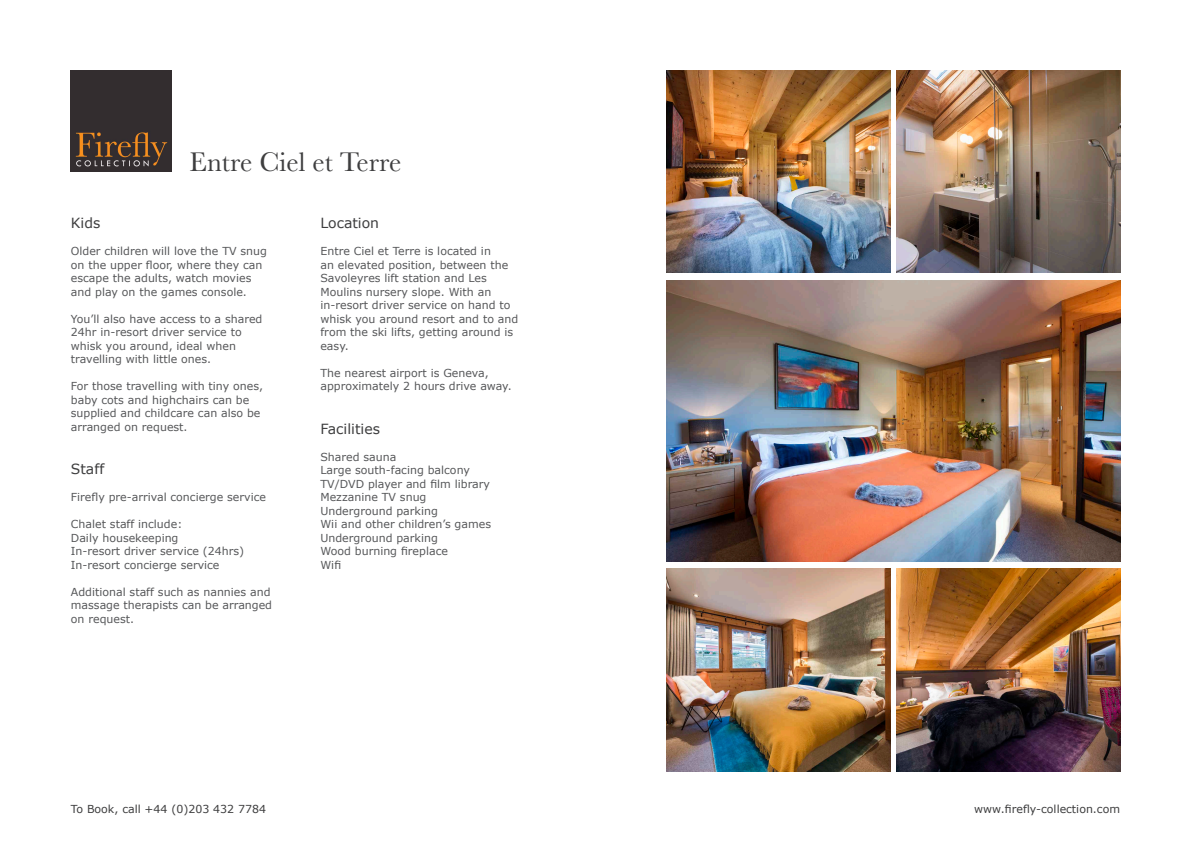
<style>
.page{position:relative;width:1191px;height:842px;background:#fff}
.page>*{position:absolute;margin:0;border:0;box-sizing:border-box;transform-origin:0 0}
.t1{font:28px "Baskerville";color:#3e3e3f}
.t2{font:14px "Verdana";color:#3e3e3f}
.t3{font:11px/13.5px "Verdana";color:#57585a}
.t4{font:11px "Verdana";color:#3e3e3f}
</style>
<div class="page">
<img style="left:71px;top:71px;width:101px;height:101px">
<img style="left:896px;top:71px;width:224px;height:201px">
<img style="left:666px;top:71px;width:224px;height:201px">
<img style="left:896px;top:568px;width:224px;height:203px">
<img style="left:666px;top:568px;width:224px;height:203px">
<img style="left:666px;top:281px;width:454px;height:280px">
<p class="t1" style="left:190px;top:145px;width:213px">Entre Ciel et Terre</p>
<p class="t2" style="left:71px;top:214px;width:31px">Kids</p>
<p class="t3" style="left:71px;top:244px;width:198px">Older children will love the TV snug on the upper floor, where they can escape the adults, watch movies and play on the games console.</p>
<p class="t3" style="left:71px;top:312px;width:193px">You’ll also have access to a shared<br>24hr in-resort driver service to whisk you around, ideal when travelling with little ones.</p>
<p class="t3" style="left:71px;top:379px;width:194px">For those travelling with tiny ones, baby cots and highchairs can be supplied and childcare can also be arranged on request.</p>
<p class="t2" style="left:71px;top:460px;width:35px">Staff</p>
<p class="t3" style="left:71px;top:491px;width:197px">Firefly pre-arrival concierge service</p>
<p class="t3" style="left:71px;top:518px;width:113px">Chalet staff include:</p>
<p class="t3" style="left:71px;top:531px;width:109px">Daily housekeeping</p>
<p class="t3" style="left:71px;top:545px;width:175px">In-resort driver service (24hrs)</p>
<p class="t3" style="left:71px;top:558px;width:150px">In-resort concierge service</p>
<p class="t3" style="left:71px;top:585px;width:203px">Additional staff such as nannies and massage therapists can be arranged on request.</p>
<p class="t2" style="left:320px;top:214px;width:60px">Location</p>
<p class="t3" style="left:320px;top:244px;width:199px">Entre Ciel et Terre is located in<br>an elevated position, between the<br>Savoleyres lift station and Les<br>Moulins nursery slope. With an in-resort driver service on hand to whisk you around resort and to and from the ski lifts, getting around is easy.</p>
<p class="t3" style="left:320px;top:366px;width:193px">The nearest airport is Geneva, approximately 2 hours drive away.</p>
<p class="t2" style="left:320px;top:420px;width:61px">Facilities</p>
<p class="t3" style="left:320px;top:450px;width:77px">Shared sauna</p>
<p class="t3" style="left:320px;top:464px;width:151px">Large south-facing balcony</p>
<p class="t3" style="left:320px;top:477px;width:171px">TV/DVD player and film library</p>
<p class="t3" style="left:320px;top:491px;width:108px">Mezzanine TV snug</p>
<p class="t3" style="left:320px;top:504px;width:119px">Underground parking</p>
<p class="t3" style="left:320px;top:518px;width:172px">Wii and other children’s games</p>
<p class="t3" style="left:320px;top:531px;width:119px">Underground parking</p>
<p class="t3" style="left:320px;top:545px;width:129px">Wood burning fireplace</p>
<p class="t3" style="left:320px;top:558px;width:22px">Wifi</p>
<p class="t4" style="left:71px;top:802px;width:197px">To Book, call +44 (0)203 432 7784</p>
<p class="t4" style="left:974px;top:802px;width:147px">www.firefly-collection.com</p>
</div>
